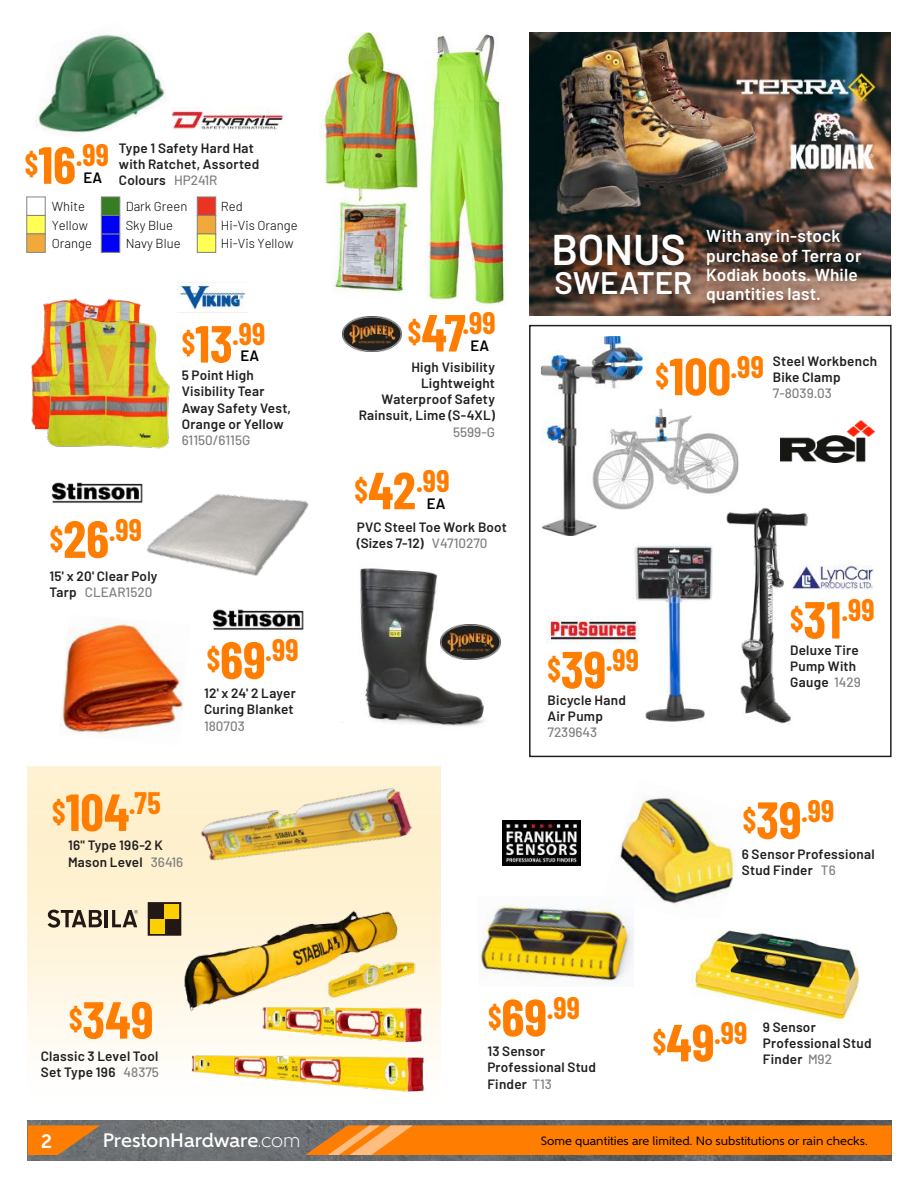
<style>
.page{position:relative;width:918px;height:1188px;background:#fff}
.page>*{position:absolute;margin:0;border:0;box-sizing:border-box;transform-origin:0 0}
.t1{font:700 52.05px "Barlow Condensed";color:#ff7d00}
.t2{font:600 42.9px "Barlow";color:#fff}
.t3{font:600 31.05px "Barlow";color:#fff}
.t4{font:700 30.45px "Barlow Condensed";letter-spacing:.005em;color:#ff7d00}
.t5{font:600 19.5px "Preston Geo";letter-spacing:-.005em;color:#fff}
.t6{font:700 19.5px "Preston Geo";color:#fff}
.t7{font:600 17.25px/19.4px "Barlow";letter-spacing:.01em;color:#fff}
.t8{font:600 15px "Barlow";color:#000}
.t9{font:600 13.5px/16.2px "Barlow";letter-spacing:.02em;color:#231f20}
.t10{font:500 13.5px "Barlow";color:#808080}
.t11{font:300 13.05px/18.8px "Barlow";color:#000}
.t12{font:12px "Preston Geo";color:#000}
.s1{font-size:52.05px}
.s2{font-weight:500;color:#808080}
.s3{font-weight:300}
</style>
<div class="page">
<img style="left:28px;top:1120px;width:864px;height:41px">
<svg style="left:28px;top:1125px;width:72px;height:30px;background:#d27922"></svg>
<svg style="left:305px;top:1125px;width:587px;height:30px;background:#f77f0c"></svg>
<div style="left:27px;top:766px;width:413px;height:340px;background:linear-gradient(to bottom,#fdedc4,#fffdfa)"></div>
<img style="left:60px;top:619px;width:123px;height:117px">
<img style="left:131px;top:494px;width:178px;height:139px">
<img style="left:31px;top:298px;width:110px;height:132px">
<img style="left:45px;top:317px;width:125px;height:132px">
<img style="left:360px;top:568px;width:141px;height:159px">
<img style="left:440px;top:625px;width:60px;height:34px">
<img style="left:320px;top:32px;width:186px;height:279px">
<img style="left:619px;top:793px;width:119px;height:113px">
<img style="left:177px;top:964px;width:249px;height:134px">
<img style="left:173px;top:696px;width:267px;height:268px">
<img style="left:623px;top:507px;width:251px;height:218px">
<img style="left:541px;top:336px;width:197px;height:200px">
<img style="left:36px;top:34px;width:129px;height:100px">
<img style="left:342px;top:317px;width:60px;height:34px">
<img style="left:692px;top:930px;width:169px;height:94px">
<img style="left:478px;top:897px;width:155px;height:89px">
<img style="left:51px;top:482px;width:103px;height:34px">
<img style="left:204px;top:591px;width:105px;height:42px">
<img style="left:502px;top:821px;width:79px;height:45px">
<img style="left:530px;top:32px;width:361px;height:283px">
<img style="left:687px;top:208px;width:205px;height:151px">
<img style="left:532px;top:208px;width:180px;height:91px">
<img style="left:535px;top:248px;width:183px;height:77px">
<img style="left:633px;top:544px;width:81px;height:179px">
<img style="left:793px;top:559px;width:80px;height:30px">
<div style="left:529px;top:325px;width:363px;height:432px;border:2px solid #231f20"></div>
<img style="left:177px;top:282px;width:70px;height:31px">
<div style="left:27px;top:215px;width:18px;height:19px;background:#ffff54;border:1px solid #838484"></div>
<div style="left:27px;top:234px;width:18px;height:19px;background:#f2a93b;border:1px solid #838484"></div>
<div style="left:101px;top:234px;width:19px;height:19px;background:#0000f5;border:1px solid #808080"></div>
<div style="left:197px;top:197px;width:19px;height:19px;background:#ea3323;border:1px solid #808080"></div>
<div style="left:197px;top:215px;width:19px;height:19px;background:#f2a93b;border:1px solid #808080"></div>
<div style="left:101px;top:197px;width:19px;height:19px;background:#377e22;border:1px solid #808080"></div>
<div style="left:101px;top:215px;width:19px;height:19px;background:#0000f5;border:1px solid #808080"></div>
<div style="left:197px;top:234px;width:19px;height:19px;background:#ffff54;border:1px solid #808080"></div>
<img style="left:171px;top:107px;width:113px;height:23px">
<img style="left:781px;top:420px;width:93px;height:43px">
<hr style="left:105px;top:910px;width:3px;height:17px;background:#231815">
<svg style="left:48px;top:910px;width:54px;height:18px"></svg>
<svg style="left:112px;top:910px;width:26px;height:17px"></svg>
<svg style="left:148px;top:902px;width:33px;height:34px"></svg>
<div style="left:165px;top:904px;width:14px;height:15px;background:#fccf00"></div>
<div style="left:150px;top:919px;width:14px;height:15px;background:#fccf00"></div>
<img style="left:547px;top:617px;width:92px;height:27px">
<h3 class="t4" style="left:25px;top:134px;width:86px">$<span class="s1">16</span>.99</h3>
<p class="t9" style="left:119px;top:139px;width:137px">Type 1 Safety Hard Hat</p>
<p class="t9" style="left:119px;top:155px;width:142px">with Ratchet, Assorted</p>
<p class="t9" style="left:84px;top:171px;width:135px"><sup>EA</sup> Colours <span class="s2">HP241R</span></p>
<p class="t11" style="left:52px;top:196px;width:42px">White<br>Yellow<br>Orange</p>
<p class="t11" style="left:126px;top:196px;width:63px">Dark Green<br>Sky Blue<br>Navy Blue</p>
<p class="t11" style="left:221px;top:196px;width:78px">Red<br>Hi-Vis Orange<br>Hi-Vis Yellow</p>
<h3 class="t4" style="left:182px;top:313px;width:85px">$<span class="s1">13</span>.99</h3>
<p class="t9" style="left:182px;top:366px;width:111px">5 Point High<br>Visibility Tear<br>Away Safety Vest,<br>Orange or Yellow</p>
<p class="t10" style="left:182px;top:430px;width:70px">61150/6115G</p>
<p class="t8" style="left:241px;top:345px;width:20px">EA</p>
<h3 class="t4" style="left:50px;top:508px;width:94px">$<span class="s1">26</span>.99</h3>
<p class="t9" style="left:49px;top:567px;width:110px">15' x 20' Clear Poly<br>Tarp <span class="s2">CLEAR1520</span></p>
<h3 class="t4" style="left:207px;top:629px;width:93px">$<span class="s1">69</span>.99</h3>
<p class="t9" style="left:204px;top:684px;width:93px">12' x 24' 2 Layer<br>Curing Blanket</p>
<p class="t10" style="left:204px;top:716px;width:42px">180703</p>
<h3 class="t4" style="left:52px;top:781px;width:110px">$<span class="s1">104</span>.75</h3>
<p class="t9" style="left:68px;top:836px;width:117px">16" Type 196-2 K<br>Mason Level <span class="s2">36416</span></p>
<h1 class="t1" style="left:69px;top:983px;width:86px"><sup>$</sup>349</h1>
<p class="t9" style="left:41px;top:1047px;width:120px">Classic 3 Level Tool<br>Set Type 196 <span class="s2">48375</span></p>
<h3 class="t4" style="left:408px;top:302px;width:89px">$<span class="s1">47</span>.99</h3>
<p class="t9" style="left:359px;top:358px;width:138px;text-align:right">High Visibility<br>Lightweight<br>Waterproof Safety<br>Rainsuit, Lime (S-4XL)</p>
<p class="t10" style="left:453px;top:422px;width:43px">5599-G</p>
<p class="t8" style="left:470px;top:335px;width:20px">EA</p>
<h3 class="t4" style="left:355px;top:459px;width:97px">$<span class="s1">42</span>.99</h3>
<p class="t9" style="left:357px;top:518px;width:151px">PVC Steel Toe Work Boot (Sizes 7-12) <span class="s2">V4710270</span></p>
<p class="t8" style="left:427px;top:493px;width:20px">EA</p>
<h2 class="t2" style="left:551px;top:218px;width:136px">BONUS</h2>
<h3 class="t3" style="left:554px;top:260px;width:139px">SWEATER</h3>
<p class="t7" style="left:706px;top:225px;width:157px">With any in-stock purchase of Terra or<br>Kodiak boots. While quantities last.</p>
<h3 class="t4" style="left:656px;top:345px;width:110px">$<span class="s1">100</span>.99</h3>
<p class="t9" style="left:773px;top:352px;width:106px">Steel Workbench<br>Bike Clamp</p>
<p class="t10" style="left:773px;top:383px;width:60px">7-8039.03</p>
<h3 class="t4" style="left:548px;top:638px;width:93px">$<span class="s1">39</span>.99</h3>
<p class="t9" style="left:548px;top:691px;width:80px">Bicycle Hand<br>Air Pump</p>
<p class="t10" style="left:548px;top:722px;width:51px">7239643</p>
<h3 class="t4" style="left:790px;top:589px;width:86px">$<span class="s1">31</span>.99</h3>
<p class="t9" style="left:790px;top:641px;width:72px">Deluxe Tire<br>Pump With<br>Gauge <span class="s2">1429</span></p>
<h3 class="t4" style="left:743px;top:789px;width:93px">$<span class="s1">39</span>.99</h3>
<p class="t9" style="left:742px;top:845px;width:135px">6 Sensor Professional<br>Stud Finder <span class="s2">T6</span></p>
<h3 class="t4" style="left:488px;top:986px;width:93px">$<span class="s1">69</span>.99</h3>
<p class="t9" style="left:487px;top:1042px;width:110px">13 Sensor<br>Professional Stud<br>Finder <span class="s2">T13</span></p>
<h3 class="t4" style="left:653px;top:1011px;width:96px">$<span class="s1">49</span>.99</h3>
<p class="t9" style="left:763px;top:1018px;width:110px">9 Sensor<br>Professional Stud<br>Finder <span class="s2">M92</span></p>
<h3 class="t6" style="left:41px;top:1129px;width:12px">2</h3>
<h3 class="t5" style="left:103px;top:1129px;width:199px">PrestonHardware<span class="s3">.com</span></h3>
<p class="t12" style="left:541px;top:1133px;width:328px">Some quantities are limited. No substitutions or rain checks.</p>
</div>
